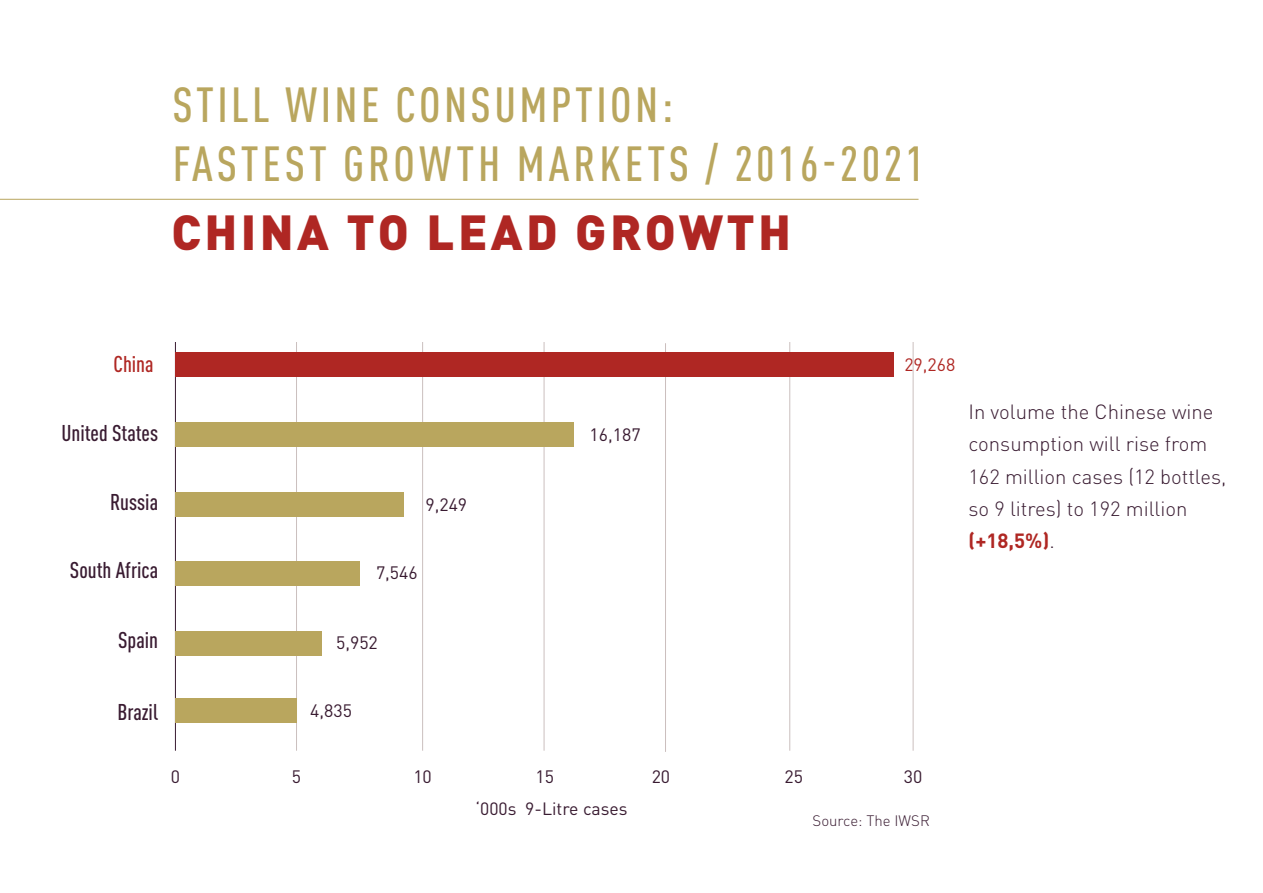
<style>
.page{position:relative;width:1263px;height:893px;background:#fff}
.page>*{position:absolute;margin:0;border:0;box-sizing:border-box;transform-origin:0 0}
.t1{font:500 condensed 48.6px/58.3px "DINOT";letter-spacing:.07em;color:#b9a65e}
.t2{font:900 48.6px "DINOT";letter-spacing:.07em;color:#af2723}
.t3{font:500 condensed 22.5px "DINOT";color:#391b31}
.t4{font:500 condensed 22.5px "DINOT";color:#af2723}
.t5{font:300 20.4px/32.2px "DINOT";color:#391b31}
.t6{font:17.7px "DINOT";color:#391b31}
.t7{font:17.7px "DINOT";color:#af2723}
.t8{font:17.55px "DINOT";color:#391b31}
.t9{font:300 15px "DINOT";color:#391b31}
.s1{font-weight:700;color:#af2723}
</style>
<div class="page">
<hr style="left:175px;top:342px;width:1px;height:409px;background:#391b31">
<hr style="left:296px;top:342px;width:1px;height:409px;background:#cbbfbe">
<hr style="left:544px;top:342px;width:1px;height:409px;background:#cbbfbe">
<hr style="left:789px;top:342px;width:1px;height:409px;background:#cbbfbe">
<hr style="left:422px;top:342px;width:1px;height:409px;background:#cbbfbe">
<hr style="left:665px;top:343px;width:1px;height:409px;background:#cbbfbe">
<hr style="left:913px;top:342px;width:1px;height:409px;background:#cbbfbe">
<div style="left:175px;top:353px;width:719px;height:24px;background:#af2723"></div>
<div style="left:175px;top:423px;width:399px;height:24px;background:#b9a65e"></div>
<div style="left:175px;top:493px;width:229px;height:24px;background:#b9a65e"></div>
<div style="left:175px;top:561px;width:185px;height:24px;background:#b9a65e"></div>
<div style="left:175px;top:631px;width:147px;height:24px;background:#b9a65e"></div>
<div style="left:175px;top:699px;width:122px;height:24px;background:#b9a65e"></div>
<hr style="left:0;top:199px;width:918px;height:1px;background:#b9a65e">
<h1 class="t1" style="left:173px;top:72px;width:753px">STILL WINE CONSUMPTION:<br>FASTEST GROWTH MARKETS / 2016-2021</h1>
<h1 class="t2" style="left:171px;top:193px;width:621px">CHINA TO LEAD GROWTH</h1>
<p class="t4" style="left:113px;top:348px;width:42px">China</p>
<p class="t7" style="left:904px;top:351px;width:53px">29,268</p>
<p class="t3" style="left:62px;top:417px;width:98px">United States</p>
<p class="t3" style="left:110px;top:486px;width:49px">Russia</p>
<p class="t6" style="left:425px;top:491px;width:43px">9,249</p>
<p class="t6" style="left:590px;top:421px;width:53px">16,187</p>
<p class="t5" style="left:968px;top:394px;width:260px">In volume the Chinese wine consumption will rise from<br>162 million cases (12 bottles, so 9 litres) to 192 million <span class="s1">(+18,5%)</span>.</p>
<p class="t3" style="left:70px;top:554px;width:90px">South Africa</p>
<p class="t6" style="left:376px;top:559px;width:43px">7,546</p>
<p class="t3" style="left:118px;top:624px;width:41px">Spain</p>
<p class="t6" style="left:336px;top:629px;width:43px">5,952</p>
<p class="t3" style="left:117px;top:695px;width:42px">Brazil</p>
<p class="t6" style="left:310px;top:697px;width:43px">4,835</p>
<p class="t6" style="left:171px;top:763px;width:11px">0</p>
<p class="t6" style="left:292px;top:763px;width:11px">5</p>
<p class="t6" style="left:413px;top:763px;width:20px">10</p>
<p class="t6" style="left:536px;top:763px;width:20px">15</p>
<p class="t6" style="left:652px;top:763px;width:20px">20</p>
<p class="t6" style="left:784px;top:763px;width:20px">25</p>
<p class="t6" style="left:904px;top:763px;width:20px">30</p>
<p class="t8" style="left:476px;top:796px;width:154px">‘000s 9-Litre cases</p>
<p class="t9" style="left:813px;top:809px;width:119px">Source: The IWSR</p>
</div>
